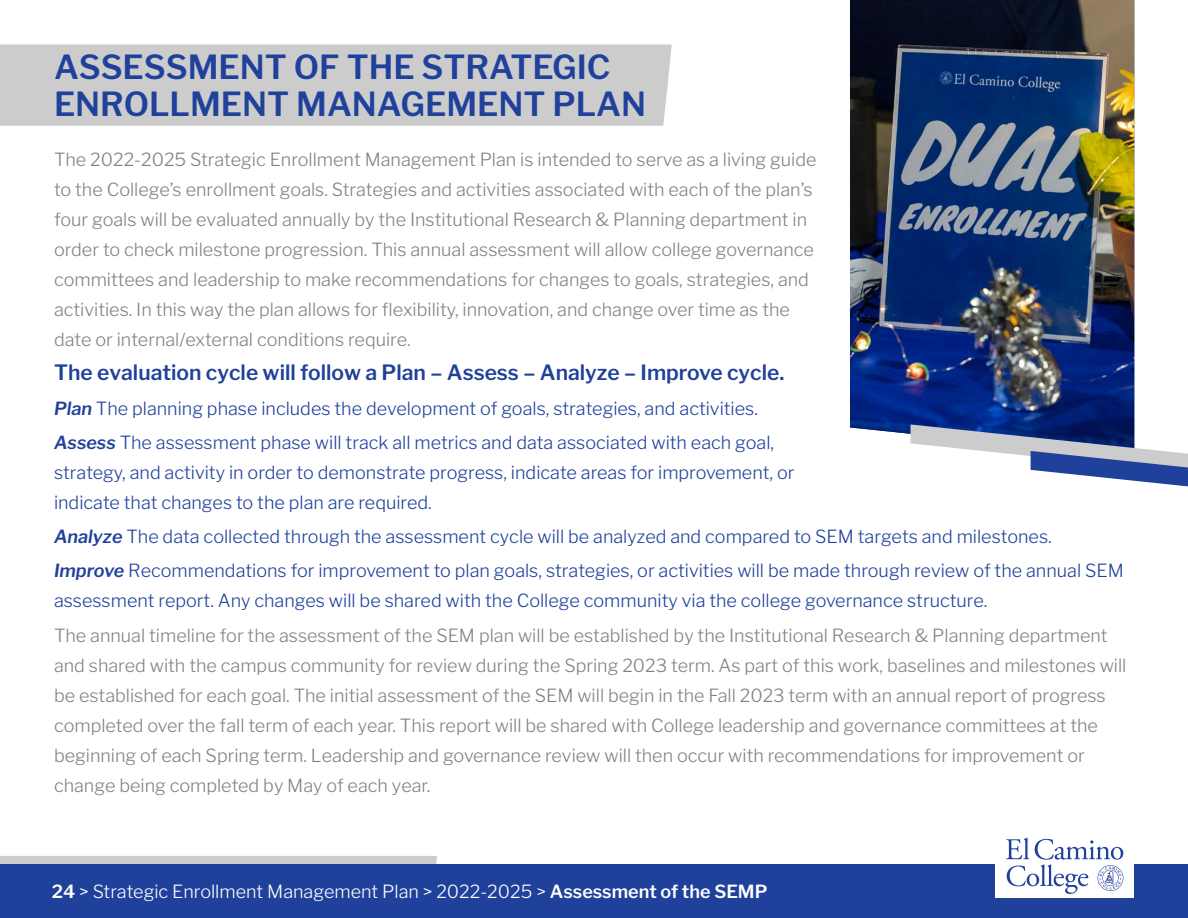
<style>
.page{position:relative;width:1188px;height:918px;background:#fff}
.page>*{position:absolute;margin:0;border:0;box-sizing:border-box;transform-origin:0 0}
.t1{font:600 33px/37.5px "Libre Franklin";color:#20419b}
.t2{font:600 21px "Libre Franklin";color:#20419b}
.t3{font:300 18px/30px "Libre Franklin";color:#808285}
.t4{font:300 18px/34.2px "Libre Franklin";color:#20419b}
.t5{font:300 18px "Libre Franklin";color:#fff}
.s1{font-weight:600;font-style:italic}
.s2{font-weight:600}
</style>
<div class="page">
<div style="left:0;top:856px;width:437px;height:8px;background:#ccc"></div>
<div style="left:0;top:864px;width:1188px;height:54px;background:#20419b"></div>
<div style="left:995px;top:831px;width:139px;height:67px;background:#fff"></div>
<svg style="left:1006px;top:838px;width:117px;height:56px"></svg>
<img style="left:850px;top:0;width:284px;height:443px">
<svg style="left:911px;top:424px;width:277px;height:62px"></svg>
<div style="left:0;top:45px;width:672px;height:81px;background:#ccc"></div>
<h1 class="t1" style="left:54px;top:48px;width:594px">ASSESSMENT OF THE STRATEGIC<br>ENROLLMENT MANAGEMENT PLAN</h1>
<p class="t3" style="left:54px;top:145px;width:764px">The 2022-2025 Strategic Enrollment Management Plan is intended to serve as a living guide to the College’s enrollment goals. Strategies and activities associated with each of the plan’s four goals will be evaluated annually by the Institutional Research &amp; Planning department in order to check milestone progression. This annual assessment will allow college governance committees and leadership to make recommendations for changes to goals, strategies, and activities. In this way the plan allows for flexibility, innovation, and change over time as the date or internal/external conditions require.</p>
<p class="t2" style="left:54px;top:360px;width:732px">The evaluation cycle will follow a Plan – Assess – Analyze – Improve cycle.</p>
<p class="t4" style="left:54px;top:391px;width:722px"><span class="s1">Plan</span> The planning phase includes the development of goals, strategies, and activities.<br><span class="s1">Assess</span> The assessment phase will track all metrics and data associated with each goal,</p>
<p class="t4" style="left:54px;top:457px;width:742px;line-height:30px">strategy, and activity in order to demonstrate progress, indicate areas for improvement, or indicate that changes to the plan are required.</p>
<p class="t4" style="left:54px;top:520px;width:1071px"><span class="s1">Analyze</span> The data collected through the assessment cycle will be analyzed and compared to SEM targets and milestones.<br><span class="s1">Improve</span> Recommendations for improvement to plan goals, strategies, or activities will be made through review of the annual SEM</p>
<p class="t4" style="left:54px;top:584px;width:935px">assessment report. Any changes will be shared with the College community via the college governance structure.</p>
<p class="t3" style="left:54px;top:620px;width:1074px">The annual timeline for the assessment of the SEM plan will be established by the Institutional Research &amp; Planning department and shared with the campus community for review during the Spring 2023 term. As part of this work, baselines and milestones will be established for each goal. The initial assessment of the SEM will begin in the Fall 2023 term with an annual report of progress completed over the fall term of each year. This report will be shared with College leadership and governance committees at the beginning of each Spring term. Leadership and governance review will then occur with recommendations for improvement or change being completed by May of each year.</p>
<p class="t5" style="left:52px;top:880px;width:717px"><span class="s2">24</span> &gt; Strategic Enrollment Management Plan &gt; 2022-2025 &gt; <span class="s2">Assessment of the SEMP</span></p>
</div>
